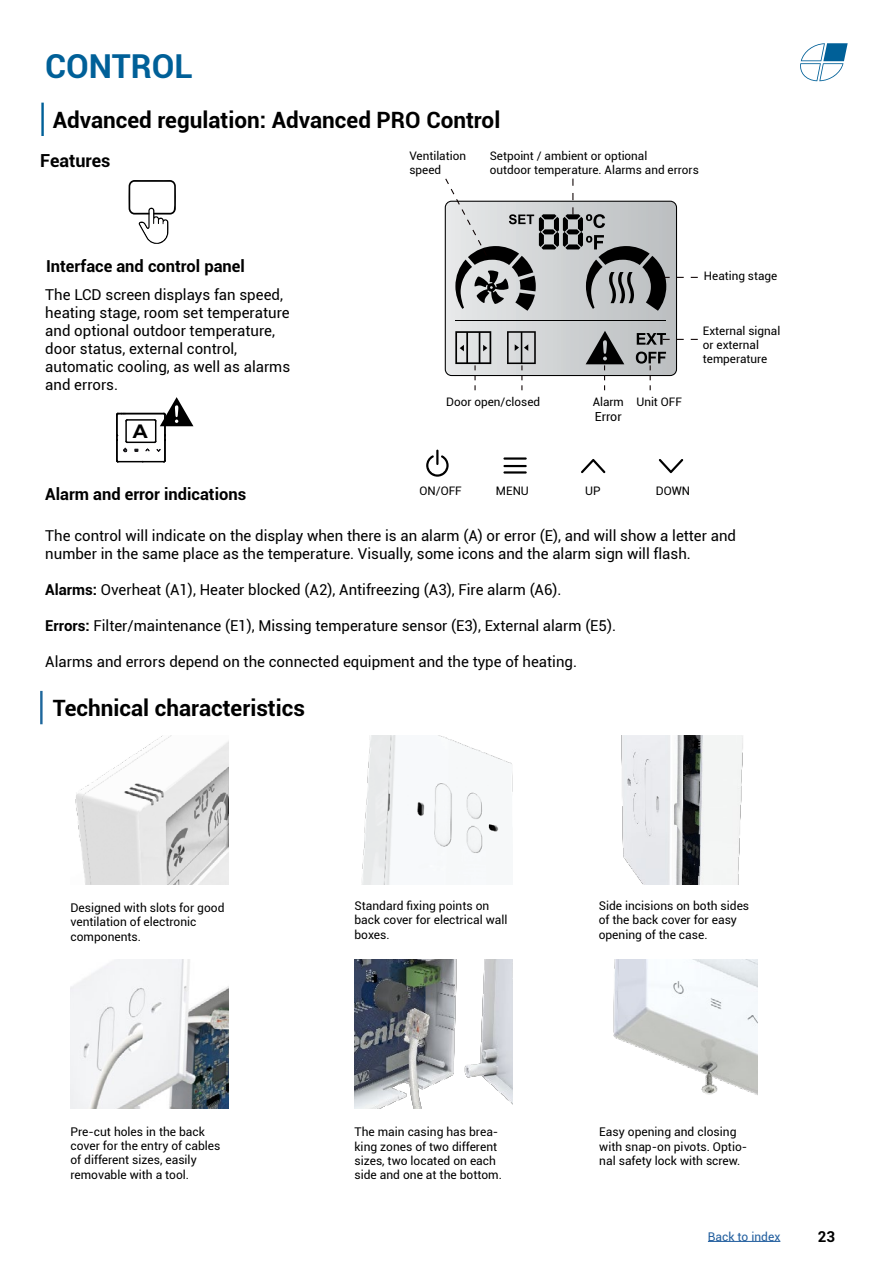
<style>
.page{position:relative;width:893px;height:1263px;background:#fff}
.page>*{position:absolute;margin:0;border:0;box-sizing:border-box;transform-origin:0 0}
.t1{font:700 33px "Roboto";color:#006098}
.t2{font:700 22.5px "Roboto";color:#000}
.t3{font:700 19.35px "Montserrat";color:#000}
.t4{font:700 18px "Roboto";color:#000}
.t5{font:700 16.5px "Roboto";color:#000}
.t6{font:15px/18px "Roboto";color:#000}
.t7{font:700 15px "Roboto";color:#000}
.t8{font:12.45px "Roboto";color:#000}
.t9{font:12px/14.4px "Roboto";color:#000}
.t10{font:12px "Roboto";color:#215e9e}
.t11{font:11.7px/14.1px "Roboto";color:#000}
.s1{font-weight:700}
</style>
<div class="page">
<svg style="left:800px;top:43px;width:48px;height:38px"></svg>
<hr style="left:708px;top:1241px;width:72px;height:1px;background:#215e9e">
<svg style="left:128px;top:180px;width:48px;height:64px"></svg>
<hr style="left:503px;top:457px;width:24px;height:3px;background:#000">
<svg style="left:426px;top:450px;width:23px;height:27px"></svg>
<hr style="left:503px;top:465px;width:24px;height:2px;background:#000">
<hr style="left:503px;top:471px;width:24px;height:3px;background:#000">
<svg style="left:659px;top:459px;width:24px;height:14px"></svg>
<svg style="left:581px;top:459px;width:24px;height:14px"></svg>
<img style="left:445px;top:311px;width:230px;height:63px">
<hr style="left:456px;top:320px;width:210px;height:1px;background:#000">
<svg style="left:636px;top:352px;width:30px;height:38px"></svg>
<svg style="left:586px;top:331px;width:38px;height:59px"></svg>
<svg style="left:455px;top:331px;width:36px;height:59px"></svg>
<svg style="left:507px;top:331px;width:29px;height:59px"></svg>
<svg style="left:637px;top:333px;width:61px;height:12px"></svg>
<svg style="left:444px;top:178px;width:254px;height:133px"></svg>
<hr style="left:116px;top:414px;width:2px;height:47px;background:#000">
<hr style="left:164px;top:414px;width:2px;height:47px;background:#000">
<svg style="left:116px;top:460px;width:50px;height:2px"></svg>
<svg style="left:116px;top:397px;width:77px;height:55px"></svg>
<img style="left:70px;top:959px;width:159px;height:149px">
<img style="left:362px;top:736px;width:151px;height:148px">
<img style="left:354px;top:959px;width:159px;height:149px">
<img style="left:621px;top:736px;width:122px;height:148px">
<img style="left:75px;top:736px;width:154px;height:148px">
<img style="left:613px;top:959px;width:144px;height:136px">
<hr style="left:40px;top:691px;width:3px;height:33px;background:#1e679c">
<hr style="left:41px;top:103px;width:3px;height:33px;background:#006098">
<h1 class="t1" style="left:45px;top:43px;width:149px">CONTROL</h1>
<h2 class="t2" style="left:53px;top:105px;width:449px">Advanced regulation: Advanced PRO Control</h2>
<p class="t4" style="left:40px;top:148px;width:72px">Features</p>
<p class="t11" style="left:490px;top:148px;width:211px">Setpoint / ambient or optional<br>outdoor temperature. Alarms and errors</p>
<p class="t11" style="left:409px;top:149px;width:58px">Ventilation speed</p>
<p class="t5" style="left:46px;top:255px;width:200px">Interface and control panel</p>
<p class="t6" style="left:45px;top:286px;width:246px">The LCD screen displays fan speed, heating stage, room set temperature and optional outdoor temperature, door status, external control, automatic cooling, as well as alarms and errors.</p>
<p class="t3" style="left:133px;top:417px;width:16px">A</p>
<p class="t11" style="left:593px;top:395px;width:33px">Alarm</p>
<p class="t8" style="left:595px;top:408px;width:28px">Error</p>
<p class="t11" style="left:446px;top:395px;width:96px">Door open/closed</p>
<p class="t11" style="left:636px;top:395px;width:47px">Unit OFF</p>
<p class="t11" style="left:704px;top:269px;width:75px">Heating stage</p>
<p class="t11" style="left:703px;top:323px;width:79px">External signal or external temperature</p>
<p class="t11" style="left:420px;top:483px;width:44px">ON/OFF</p>
<p class="t11" style="left:496px;top:483px;width:34px">MENU</p>
<p class="t11" style="left:585px;top:483px;width:17px">UP</p>
<p class="t11" style="left:656px;top:483px;width:36px">DOWN</p>
<p class="t5" style="left:45px;top:483px;width:202px">Alarm and error indications</p>
<p class="t6" style="left:45px;top:526px;width:692px">The control will indicate on the display when there is an alarm (A) or error (E), and will show a letter and number in the same place as the temperature. Visually, some icons and the alarm sign will flash.</p>
<p class="t6" style="left:45px;top:580px;width:518px"><span class="s1">Alarms:</span> Overheat (A1), Heater blocked (A2), Antifreezing (A3), Fire alarm (A6).</p>
<p class="t6" style="left:45px;top:616px;width:572px"><span class="s1">Errors:</span> Filter/maintenance (E1), Missing temperature sensor (E3), External alarm (E5).</p>
<p class="t6" style="left:45px;top:652px;width:533px">Alarms and errors depend on the connected equipment and the type of heating.</p>
<h2 class="t2" style="left:53px;top:692px;width:254px">Technical characteristics</h2>
<p class="t9" style="left:70px;top:900px;width:156px">Designed with slots for good ventilation of electronic components.</p>
<p class="t9" style="left:354px;top:898px;width:154px">Standard fixing points on back cover for electrical wall boxes.</p>
<p class="t9" style="left:599px;top:898px;width:152px">Side incisions on both sides of the back cover for easy opening of the case.</p>
<p class="t9" style="left:70px;top:1124px;width:152px">Pre-cut holes in the back cover for the entry of cables of different sizes, easily removable with a tool.</p>
<p class="t9" style="left:599px;top:1124px;width:149px">Easy opening and closing with snap-on pivots. Optio&shy;nal safety lock with screw.</p>
<p class="t9" style="left:354px;top:1124px;width:149px">The main casing has brea&shy;king zones of two different sizes, two located on each side and one at the bottom.</p>
<p class="t10" style="left:708px;top:1228px;width:74px">Back to index</p>
<p class="t7" style="left:818px;top:1226px;width:19px">23</p>
</div>
